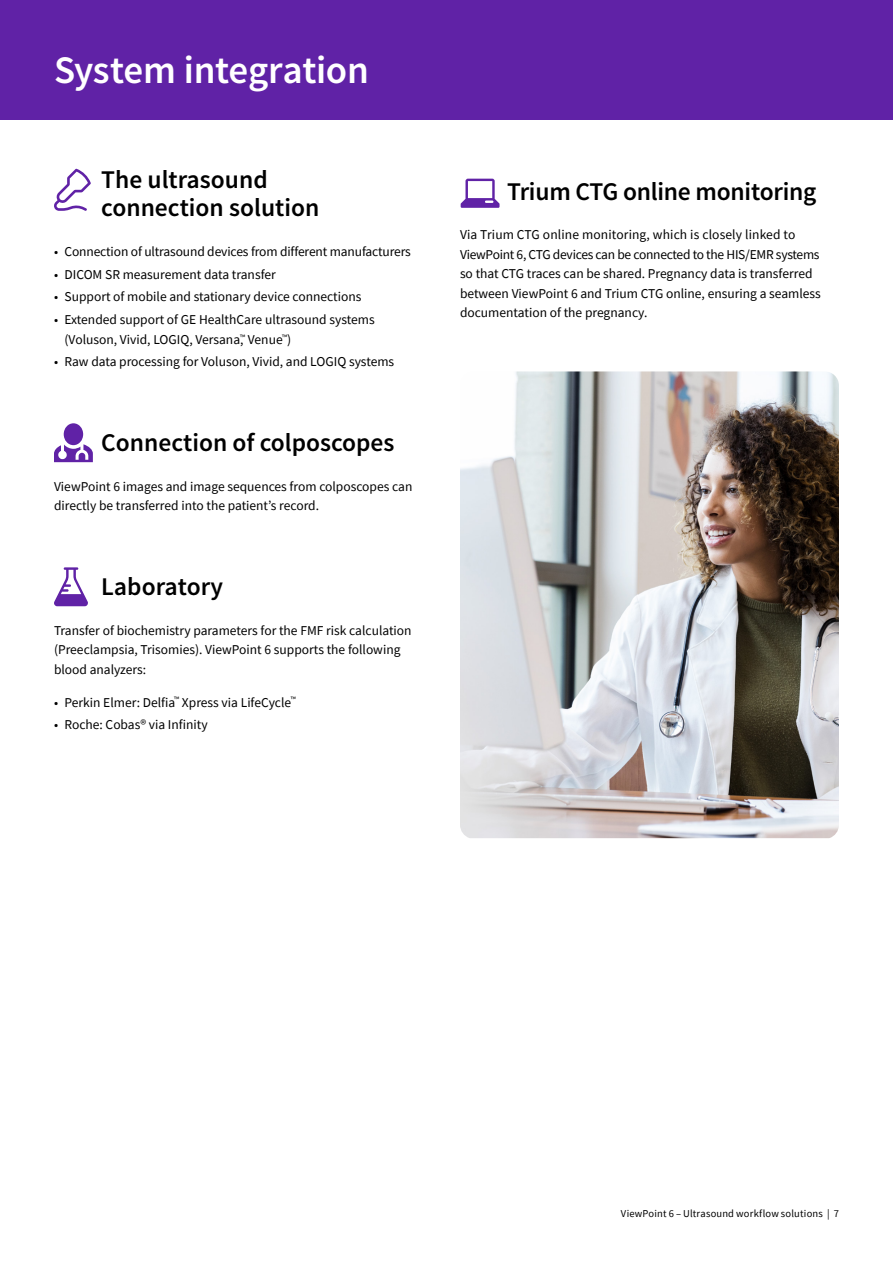
<style>
.page{position:relative;width:893px;height:1263px;background:#fff}
.page>*{position:absolute;margin:0;border:0;box-sizing:border-box;transform-origin:0 0}
.t1{font:600 39px "Source Sans Pro";letter-spacing:-.01em;color:#fff}
.t2{font:600 25.5px/28.5px "Source Sans Pro";color:#000}
.t3{font:13.5px/19.5px "Source Sans Pro";color:#000}
.t4{font:10.5px "Source Sans Pro";letter-spacing:.015em;color:#000}
</style>
<div class="page">
<img style="left:460px;top:371px;width:379px;height:467px">
<div style="left:0;top:0;width:893px;height:119px;background:#6022a6"></div>
<svg style="left:54px;top:169px;width:37px;height:42px"></svg>
<svg style="left:461px;top:179px;width:38px;height:29px"></svg>
<div style="left:64px;top:423px;width:19px;height:22px;background:#6022a6;border-radius:50%"></div>
<svg style="left:54px;top:444px;width:39px;height:18px"></svg>
<svg style="left:54px;top:567px;width:34px;height:39px"></svg>
<h1 class="t1" style="left:54px;top:46px;width:316px">System integration</h1>
<h2 class="t2" style="left:101px;top:166px;width:220px">The ultrasound connection solution</h2>
<p class="t3" style="left:54px;top:242px;width:358px">• Connection of ultrasound devices from different manufacturers</p>
<p class="t3" style="left:54px;top:264px;width:223px">• DICOM SR measurement data transfer</p>
<p class="t3" style="left:54px;top:287px;width:309px">• Support of mobile and stationary device connections</p>
<p class="t3" style="left:65px;top:310px;width:312px;text-indent:-11px">• Extended support of GE HealthCare ultrasound systems (Voluson, Vivid, LOGIQ, Versana,<sup>™</sup> Venue<sup>™</sup>)</p>
<p class="t3" style="left:54px;top:352px;width:342px">• Raw data processing for Voluson, Vivid, and LOGIQ systems</p>
<h2 class="t2" style="left:101px;top:429px;width:295px">Connection of colposcopes</h2>
<p class="t3" style="left:54px;top:476px;width:360px">ViewPoint 6 images and image sequences from colposcopes can directly be transferred into the patient’s record.</p>
<h2 class="t2" style="left:101px;top:573px;width:123px">Laboratory</h2>
<p class="t3" style="left:54px;top:620px;width:359px">Transfer of biochemistry parameters for the FMF risk calculation (Preeclampsia, Trisomies). ViewPoint 6 supports the following blood analyzers:</p>
<p class="t3" style="left:54px;top:692px;width:243px">• Perkin Elmer: Delfia<sup>™</sup> Xpress via LifeCycle<sup>™</sup></p>
<p class="t3" style="left:54px;top:715px;width:155px">• Roche: Cobas® via Infinity</p>
<h2 class="t2" style="left:507px;top:178px;width:311px">Trium CTG online monitoring</h2>
<p class="t3" style="left:460px;top:225px;width:362px">Via Trium CTG online monitoring, which is closely linked to ViewPoint 6, CTG devices can be connected to the HIS/EMR systems so that CTG traces can be shared. Pregnancy data is transferred between ViewPoint 6 and Trium CTG online, ensuring a seamless documentation of the pregnancy.</p>
<p class="t4" style="left:621px;top:1207px;width:219px">ViewPoint 6 – Ultrasound workflow solutions | 7</p>
</div>
